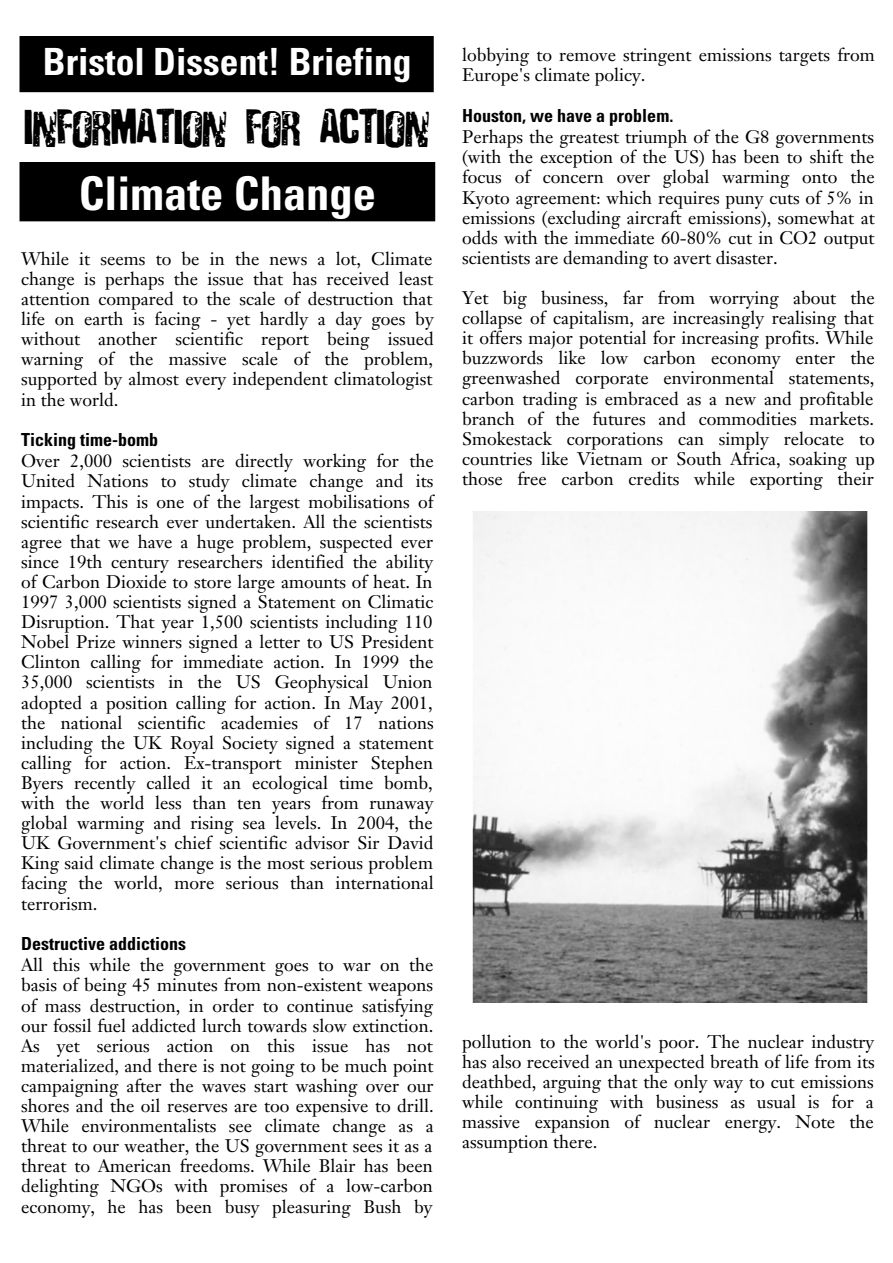
<style>
.page{position:relative;width:893px;height:1263px;background:#fff}
.page>*{position:absolute;margin:0;border:0;box-sizing:border-box;transform-origin:0 0}
.t1{font:700 condensed 46.5px "Univers";color:#fff}
.t2{font:39px "Depressionist Three";letter-spacing:-.01em;color:#000}
.t3{font:700 condensed 37.5px "Univers";color:#fff}
.t4{font:18px/20.1px "Janson Text";color:#000}
.t5{font:18px/20.1px "Janson Text";letter-spacing:.02em;color:#000}
.t6{font:700 condensed 18px "Univers";color:#000}
</style>
<div class="page">
<div style="left:20px;top:36px;width:414px;height:56px;background:#000"></div>
<div style="left:20px;top:162px;width:415px;height:59px;background:#000"></div>
<img style="left:472px;top:512px;width:395px;height:491px">
<h3 class="t3" style="left:43px;top:39px;width:370px">Bris tolDis s e nt! Brie fing</h3>
<h2 class="t2" style="left:25px;top:105px;width:402px">INFORMATION FOR ACTION</h2>
<h1 class="t1" style="left:79px;top:165px;width:288px">Clim ate Ch ange</h1>
<p class="t4" style="left:21px;top:248px;width:417px">W h ile it seem s to be in th e new s a lot, Clim ate ch ange is perh aps th e issue th at h as re ceive d le ast atte ntion com pare d to th e scale of destruction th at life on e arth is facing - ye t h ardly a day goes by w ith out anoth er scie ntific re port being issue d w arning of th e m assive scale of th e proble m , supporte d by alm ost e very inde pe nde nt clim atologist in th e w orld.</p>
<p class="t6" style="left:21px;top:428px;width:138px">Tick ing tim e -bom b</p>
<p class="t4" style="left:21px;top:451px;width:424px">O ver 2,000 scie ntists are dire ctly w ork ing for th e Unite d Nations to study clim ate ch ange and its im pacts. Th is is one of th e largest m obilisations of scie ntific rese arch e ver undertak e n. Allth e scie ntists agree th at w e h ave a h uge problem , suspected ever since 19 th ce ntury rese arch ers ide ntifie d th e ability ofCarbon Dioxide to store large am ounts ofh e at. In 19 9 7 3,000 scie ntists signe d a State m e nt on Clim atic Disruption. Th at ye ar 1,500 scie ntists including 110<br>Nobe lPrize w inners signe d a le tter to US Preside nt Clinton calling for im m e diate action. In 19 9 9 th e 35,000 scie ntists in th e US Ge oph ysical Union adopte d a position calling for action. In May 2001, th e national scie ntific acade m ies of 17 nations including th e UK R oyalSocie ty signe d a state m e nt calling for action. Ex-transport m inister Ste ph e n Byers re ce ntly calle d it an e cologicaltim e bom b, w ith th e w orld less th an te n ye ars from runaw ay globalw arm ing and rising se a le ve ls. In 2004, th e UK Governm e nt's ch ie f scie ntific advisor Sir David King said clim ate ch ange is th e m ostserious proble m facing th e w orld, m ore serious th an international terrorism .</p>
<p class="t6" style="left:21px;top:932px;width:164px">De s tructive addictions</p>
<p class="t5" style="left:21px;top:955px;width:419px">Allth is w h ile th e governm e nt goes to w ar on th e basis ofbeing 45 m inutes from non-e xiste ntw e apons of m ass destruction, in order to continue satisfying our fossilfue laddicte d lurch tow ards slow e xtinction.<br>As ye t serious action on th is issue h as not m aterialize d, and th ere is notgoing to be m uch point cam paigning after th e w aves start w ash ing over our sh ores and th e oilreserves are too e xpe nsive to drill.<br>W h ile e nvironm e ntalists see clim ate ch ange as a th reatto our w eath er,th e USgovernm entsees itas a th reat to Am erican freedom s. W h ile Blair h as been de ligh ting NGO s w ith prom ises of a low -carbon econom y, h e h as been busy pleasuring Bush by</p>
<p class="t4" style="left:462px;top:45px;width:409px">lobbying to re m ove stringe nt e m issions targe ts from<br>Europe's clim ate policy.</p>
<p class="t6" style="left:462px;top:104px;width:213px">H ous ton,w e h ave a proble m .</p>
<p class="t5" style="left:462px;top:127px;width:417px">Perh aps th e gre atesttrium ph ofth e G8 governm e nts (w ith th e exception ofth e US) h as been to sh iftth e focus of concern over global w arm ing onto th e Kyoto agreem ent: w h ich requires puny cuts of5% in e m issions (e xcluding aircraft e m issions), som e w h at at odds w ith th e im m ediate 60-80% cutin CO 2 output scie ntists are de m anding to avertdisaster.</p>
<p class="t4" style="left:462px;top:288px;width:416px">Ye t big business, far from w orrying about th e collapse of capitalism , are incre asingly re alising th at it offers m ajor pote ntialfor incre asing profits. W h ile buzzw ords lik e low carbon econom y enter th e gree nw ash e d corporate e nvironm e ntal state m e nts, carbon trading is e m brace d as a ne w and profitable branch of th e futures and com m odities m ark e ts.<br>Sm ok estack corporations can sim ply re locate to countries lik e Vie tnam or South Africa, soak ing up th ose free carbon cre dits w h ile e xporting th eir</p>
<p class="t4" style="left:462px;top:1031px;width:415px">pollution to th e w orld's poor. Th e nucle ar industry h as also re ceive d an une xpe cte d bre ath oflife from its de ath be d, arguing th atth e only w ay to cute m issions w h ile continuing w ith business as usualis for a m assive e xpansion of nucle ar e nergy. Note th e assum ption th ere.</p>
</div>
